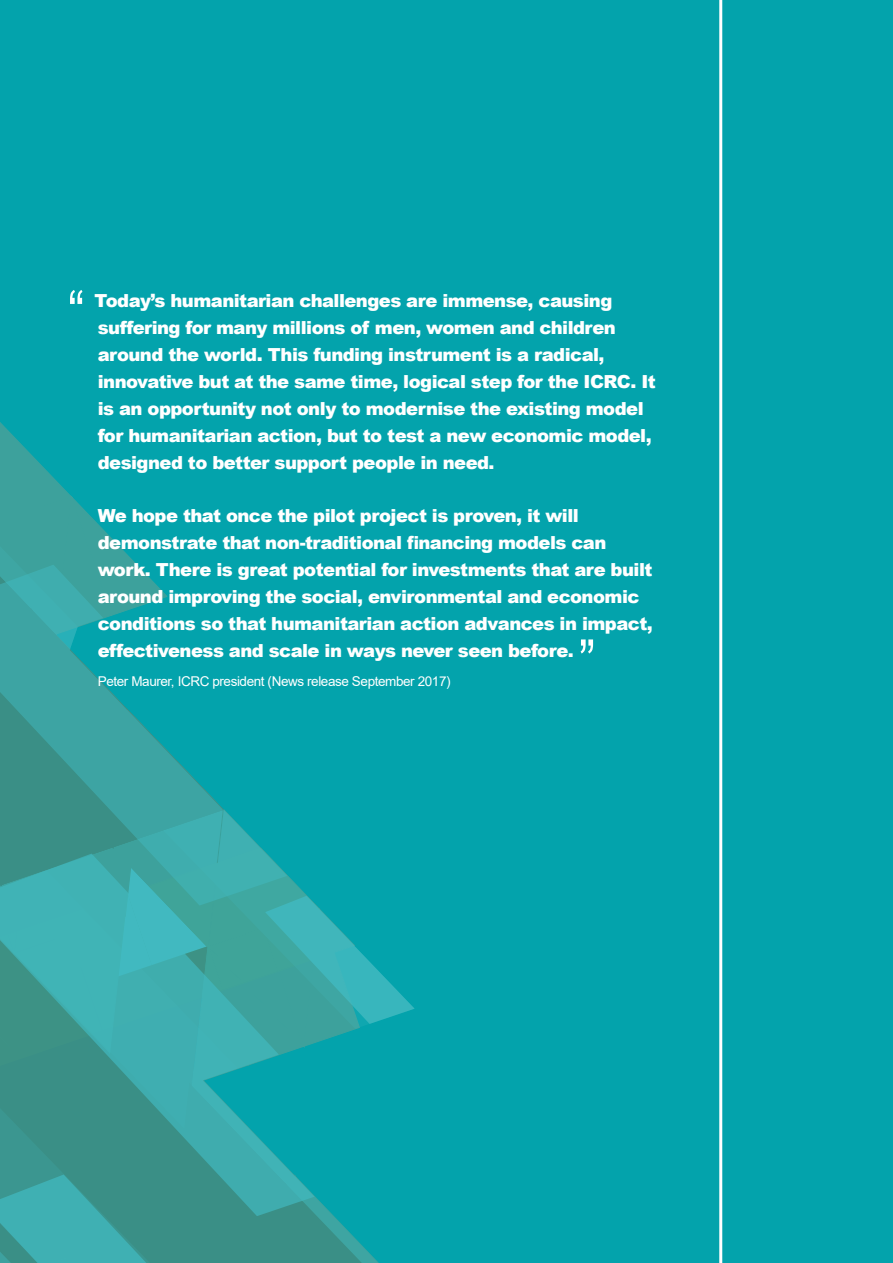
<style>
.page{position:relative;width:893px;height:1263px;background:#03a3ac}
.page>*{position:absolute;margin:0;border:0;box-sizing:border-box;transform-origin:0 0}
.Pullout_quote_text{font:60px "Arial Narrow";color:#fff}
.Pullout_quote_text-2{font:900 18px/27px "Arial";letter-spacing:-.03em;color:#fff}
.Pullout_quote_captio{font:13.5px "Arial";letter-spacing:-.03em;color:#fff}
</style>
<div class="page">
<hr style="left:719px;top:0;width:3px;height:1263px;background:#fff">
<svg style="left:0;top:422px;width:414px;height:841px"></svg>
<h1 class="Pullout_quote_text" style="left:68px;top:268px;width:18px">“</h1>
<h1 class="Pullout_quote_text-2" style="left:94px;top:287px;width:563px">Today’s humanitarian challenges are immense, causing suffering for many millions of men, women and children around the world. This funding instrument is a radical, innovative but at the same time, logical step for the ICRC. It is an opportunity not only to modernise the existing model for humanitarian action, but to test a new economic model, designed to better support people in need.</h1>
<h1 class="Pullout_quote_text-2" style="left:98px;top:501px;width:556px">We hope that once the pilot project is proven, it will demonstrate that non-traditional financing models can work. There is great potential for investments that are built around improving the social, environmental and economic conditions so that humanitarian action advances in impact, effectiveness and scale in ways never seen before.</h1>
<h1 class="Pullout_quote_captio" style="left:98px;top:672px;width:354px">Peter Maurer, ICRC president (News release September 2017)</h1>
<h1 class="Pullout_quote_text" style="left:579px;top:617px;width:18px">”</h1>
</div>
